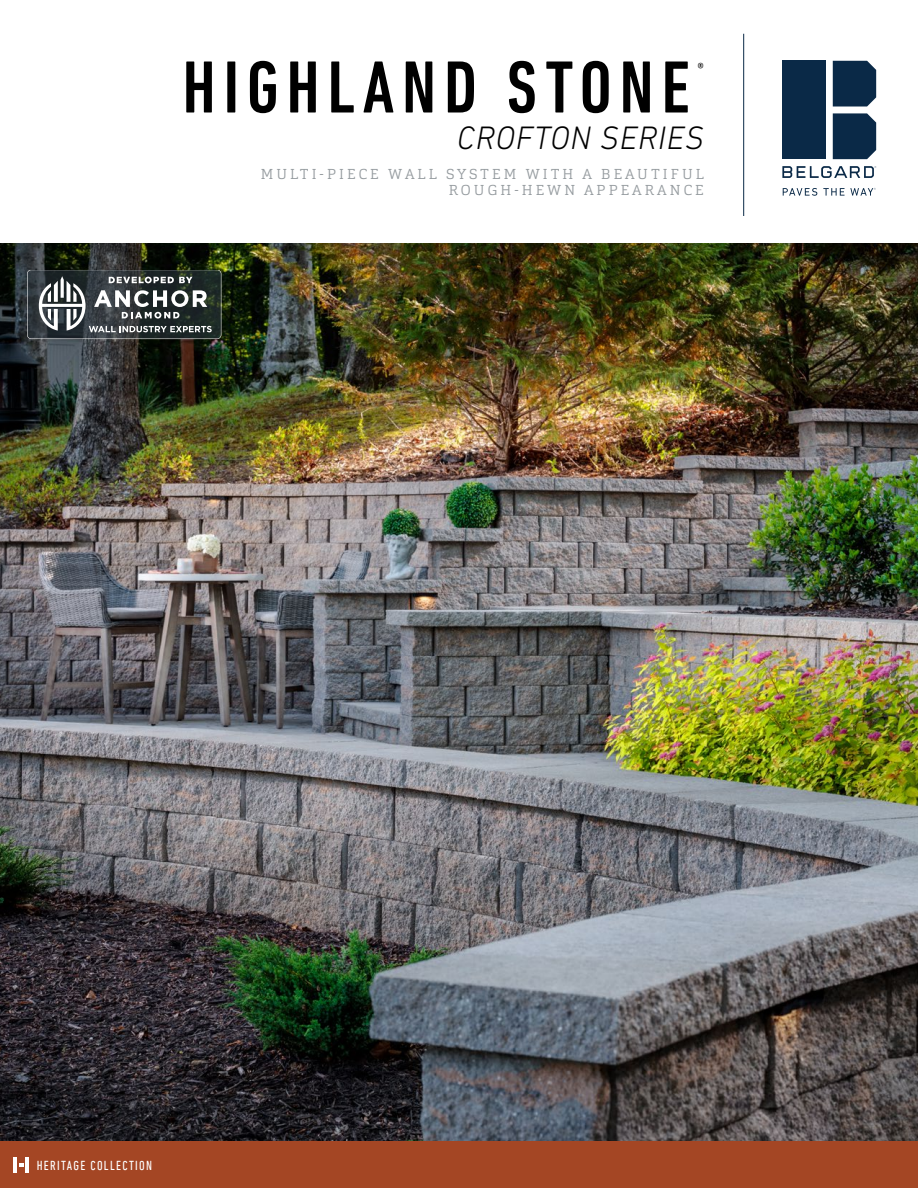
<style>
.page{position:relative;width:918px;height:1188px;background:#fff}
.page>*{position:absolute;margin:0;border:0;box-sizing:border-box;transform-origin:0 0}
.t1{font:500 condensed 75px "DIN Next LT Pro";letter-spacing:.1em;color:#000}
.t2{font:italic 300 33px "DIN Next LT Pro";letter-spacing:.02em;color:#000}
.t3{font:500 condensed 14.85px "DIN Next LT Pro";color:#000}
.t4{font:300 14.25px/16.5px "Cargan";letter-spacing:.21em;color:#959b9f;text-align:right}
.t5{font:condensed 13.35px "DIN Next LT Pro";letter-spacing:.1em;color:#fff}
</style>
<div class="page">
<hr style="left:743px;top:34px;width:1px;height:182px;background:#0a2947">
<div style="left:833px;top:61px;width:43px;height:46px;background:#0a2947"></div>
<div style="left:833px;top:113px;width:43px;height:46px;background:#0a2947"></div>
<div style="left:782px;top:61px;width:44px;height:98px;background:#0a2947"></div>
<svg style="left:782px;top:166px;width:94px;height:12px"></svg>
<svg style="left:783px;top:188px;width:34px;height:8px"></svg>
<svg style="left:823px;top:188px;width:53px;height:8px"></svg>
<div style="left:0;top:1141px;width:918px;height:47px;background:#a44624"></div>
<hr style="left:14px;top:1158px;width:3px;height:15px;background:#fff">
<svg style="left:19px;top:1163px;width:5px;height:4px"></svg>
<hr style="left:25px;top:1158px;width:4px;height:15px;background:#fff">
<img style="left:0;top:243px;width:918px;height:898px">
<svg style="left:27px;top:270px;width:194px;height:69px"></svg>
<h1 class="t1" style="left:182px;top:45px;width:509px">HIGHLAND STONE</h1>
<p class="t3" style="left:697px;top:59px;width:8px">®</p>
<h2 class="t2" style="left:457px;top:118px;width:248px">CROFTON SERIES</h2>
<p class="t4" style="left:261px;top:165px;width:445px">MULTI-PIECE WALL SYSTEM WITH A BEAUTIFUL<br>ROUGH-HEWN APPEARANCE</p>
<p class="t5" style="left:37px;top:1158px;width:117px">HERITAGE COLLECTION</p>
</div>
